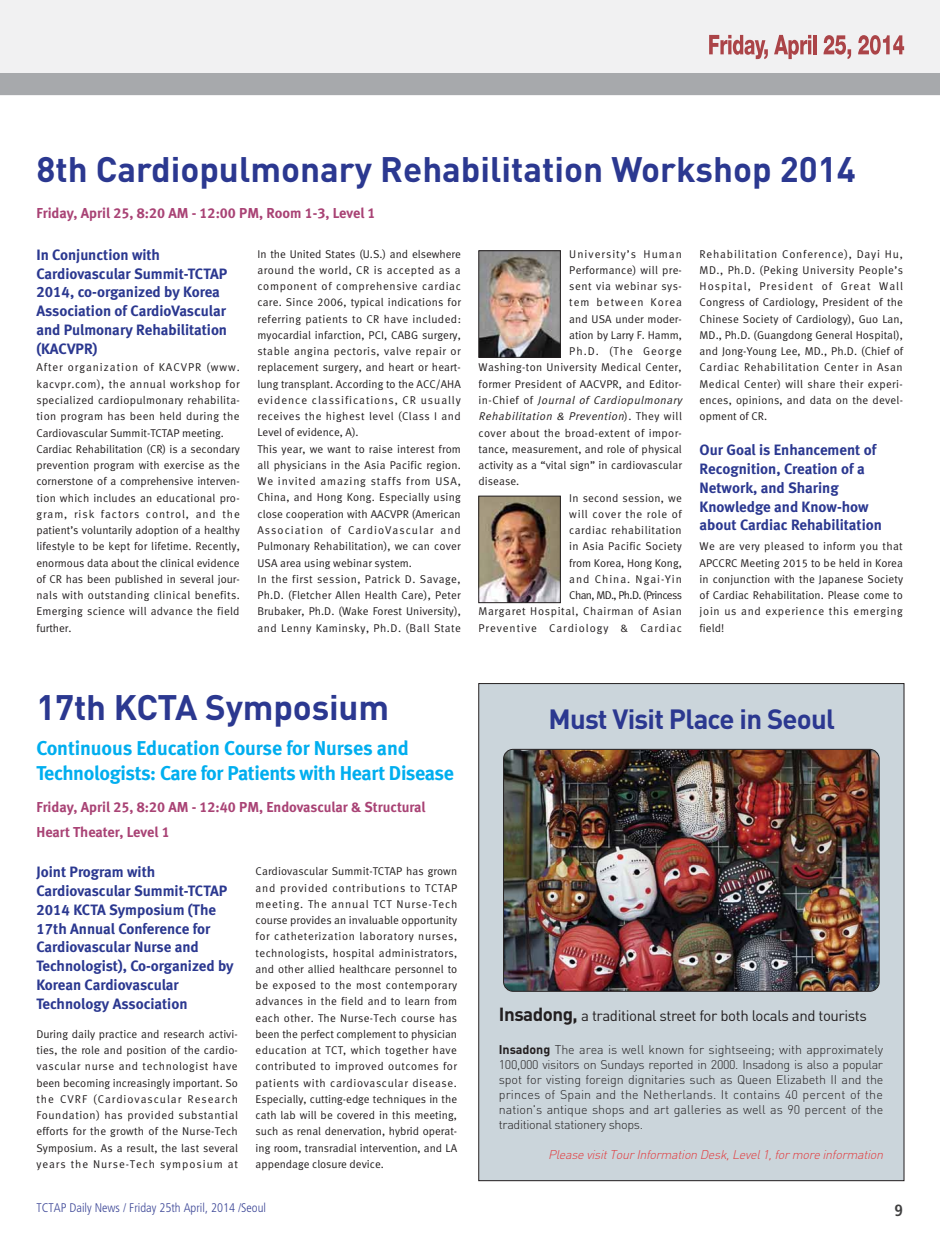
<style>
.page{position:relative;width:940px;height:1240px;background:#fff}
.page>*{position:absolute;margin:0;border:0;box-sizing:border-box;transform-origin:0 0}
.t1{font:700 35px "DIN";color:#2b3890}
.t2{font:700 27.5px "DIN";letter-spacing:-.025em;color:#2b3890}
.t3{font:20px/25px "Meta Bold LF";letter-spacing:-.015em;color:#00aeef}
.t4{font:700 condensed 16.25px "Frutiger";color:#404041}
.t5{font:15px/18.8px "Meta Bold LF";color:#2b3890}
.t6{font:15px "DIN";letter-spacing:-.025em;color:#231f20}
.t7{font:14.38px/25px "Meta Bold LF";color:#a94375}
.t8{font:300 12.5px/15px "DIN";letter-spacing:-.025em;color:#231f20;text-align:justify}
.t9{font:italic 300 12.5px "DIN";color:#e23b3e}
.t10{font:300 condensed 12.5px "Frutiger";color:#3d4797}
.t11{font:11.25px/16.2px "Meta Normal LF";letter-spacing:.02em;color:#231f20;text-align:justify}
.t12{font:italic 11.25px "Meta Normal LF";color:#231f20}
.t13{font:11.25px "Meta Normal LF";letter-spacing:.06em;color:#231f20}
.t14{font:11.25px "Meta Normal LF";letter-spacing:.09em;color:#231f20}
.t15{font:11.25px "Meta Normal LF";letter-spacing:.085em;color:#231f20}
.t16{font:11.25px "Meta Normal LF";color:#231f20}
.t17{font:11.25px "Meta Normal LF";letter-spacing:-.055em;color:#231f20}
.t18{font:11.25px "Meta Normal LF";letter-spacing:.04em;color:#231f20}
.t19{font:11.25px "Meta Normal LF";letter-spacing:.045em;color:#231f20}
.s1{font-style:normal}
.s2{font-weight:700;font-size:18.75px}
.s3{font-weight:700}
</style>
<div class="page">
<div style="left:0;top:0;width:939px;height:95px;background:#f1f1f2"></div>
<div style="left:0;top:74px;width:939px;height:21px;background:#a7a9ac"></div>
<svg style="left:709px;top:35px;width:58px;height:24px"></svg>
<svg style="left:774px;top:35px;width:36px;height:24px"></svg>
<svg style="left:813px;top:35px;width:3px;height:19px"></svg>
<svg style="left:823px;top:35px;width:27px;height:24px"></svg>
<svg style="left:858px;top:35px;width:45px;height:20px"></svg>
<img style="left:480px;top:253px;width:78px;height:102px">
<div style="left:478px;top:251px;width:82px;height:106px;border:1px solid #231f20"></div>
<img style="left:480px;top:498px;width:78px;height:103px">
<div style="left:478px;top:496px;width:82px;height:107px;border:1px solid #231f20"></div>
<div style="left:478px;top:684px;width:425px;height:496px;background:#cbd5db"></div>
<img style="left:503px;top:749px;width:375px;height:242px;border-radius:9px">
<div style="left:503px;top:749px;width:375px;height:242px;border:1px solid #231f20;border-radius:10px"></div>
<h1 class="t1" style="left:36px;top:157px;width:820px">8th Cardiopulmonary Rehabilitation Workshop 2014</h1>
<p class="t7" style="left:36px;top:202px;width:340px">Friday, April 25, 8:20 AM - 12:00 PM, Room 1-3, Level 1</p>
<h3 class="t5" style="left:36px;top:246px;width:192px">In Conjunction with<br>Cardiovascular Summit-TCTAP<br>2014, co-organized by Korea<br>Association of CardioVascular and Pulmonary Rehabilitation (KACVPR)</h3>
<p class="t11" style="left:36px;top:360px;width:205px;text-align:left">After organization of KACVPR (www. kacvpr.com), the annual workshop for specialized cardiopulmonary rehabilita&shy;tion program has been held during the Cardiovascular Summit-TCTAP meeting.<br>Cardiac Rehabilitation (CR) is a secondary prevention program with exercise as the cornerstone of a comprehensive interven&shy;tion which includes an educational pro&shy;gram, risk factors control, and the patient’s voluntarily adoption of a healthy lifestyle to be kept for lifetime. Recently, enormous data about the clinical evidence of CR has been published in several jour&shy;nals with outstanding clinical benefits.<br>Emerging science will advance the field further.</p>
<p class="t11" style="left:257px;top:246px;width:205px;text-align:left">In the United States (U.S.) and elsewhere around the world, CR is accepted as a component of comprehensive cardiac care. Since 2006, typical indications for referring patients to CR have included: myocardial infarction, PCI, CABG surgery, stable angina pectoris, valve repair or replacement surgery, and heart or heart&shy;lung transplant. According to the ACC/AHA evidence classifications, CR usually receives the highest level (Class I and Level of evidence, A).<br>This year, we want to raise interest from all physicians in the Asia Pacific region.<br>We invited amazing staffs from USA, China, and Hong Kong. Especially using close cooperation with AACVPR (American Association of CardioVascular and Pulmonary Rehabilitation), we can cover USA area using webinar system.<br>In the first session, Patrick D. Savage, Ph.D. (Fletcher Allen Health Care), Peter Brubaker, Ph.D. (Wake Forest University), and Lenny Kaminsky, Ph.D. (Ball State</p>
<p class="t14" style="left:569px;top:250px;width:114px">University’s Human</p>
<p class="t11" style="left:569px;top:263px;width:114px">Performance) will pre-</p>
<p class="t19" style="left:569px;top:282px;width:114px">sent via webinar sys-</p>
<p class="t14" style="left:569px;top:298px;width:114px">tem between Korea</p>
<p class="t11" style="left:569px;top:311px;width:114px">and USA under moder-</p>
<p class="t16" style="left:569px;top:331px;width:114px">ation by Larry F. Hamm,</p>
<p class="t14" style="left:569px;top:347px;width:114px">Ph.D. (The George</p>
<p class="t11" style="left:478px;top:360px;width:204px">Washing-ton University Medical Center,</p>
<p class="t11" style="left:478px;top:376px;width:205px">former President of AACVPR, and Editor-</p>
<p class="t12" style="left:478px;top:396px;width:205px"><span class="s1">i n - C h i e f o f</span> Journal of Cardiopulmonary</p>
<p class="t12" style="left:478px;top:412px;width:205px">Rehabilitation &amp; Prevention<span class="s1">) . T h e y w i l l</span></p>
<p class="t11" style="left:478px;top:425px;width:205px">cover about the broad-extent of impor-</p>
<p class="t11" style="left:478px;top:441px;width:205px">tance, measurement, and role of physical</p>
<p class="t11" style="left:478px;top:458px;width:205px">activity as a “vital sign” in cardiovascular</p>
<p class="t11" style="left:478px;top:474px;width:42px">disease.</p>
<p class="t11" style="left:569px;top:490px;width:114px">In second session, we</p>
<p class="t13" style="left:569px;top:510px;width:114px">will cover the role of</p>
<p class="t18" style="left:569px;top:526px;width:114px">cardiac rehabilitation</p>
<p class="t11" style="left:569px;top:539px;width:114px">in Asia Pacific Society</p>
<p class="t16" style="left:569px;top:558px;width:114px">from Korea, Hong Kong,</p>
<p class="t15" style="left:569px;top:575px;width:114px">and China. Ngai-Yin</p>
<p class="t17" style="left:569px;top:591px;width:114px">Chan, MD., Ph.D. (Princess</p>
<p class="t13" style="left:478px;top:607px;width:205px">Margaret Hospital, Chairman of Asian</p>
<p class="t15" style="left:478px;top:623px;width:205px">Preventive Cardiology &amp; Cardiac</p>
<p class="t11" style="left:699px;top:246px;width:205px">Rehabilitation Conference), Dayi Hu, MD., Ph.D. (Peking University People’s Hospital, President of Great Wall Congress of Cardiology, President of the Chinese Society of Cardiology), Guo Lan, MD., Ph.D. (Guangdong General Hospital), and Jong-Young Lee, MD., Ph.D. (Chief of Cardiac Rehabilitation Center in Asan Medical Center) will share their experi&shy;ences, opinions, and data on the devel&shy;opment of CR.</p>
<h3 class="t5" style="left:699px;top:442px;width:184px">Our Goal is Enhancement of<br>Recognition, Creation of a<br>Network, and Sharing<br>Knowledge and Know-how about Cardiac Rehabilitation</h3>
<p class="t11" style="left:699px;top:539px;width:205px">We are very pleased to inform you that APCCRC Meeting 2015 to be held in Korea in conjunction with the Japanese Society of Cardiac Rehabilitation. Please come to join us and experience this emerging field!</p>
<h1 class="t1" style="left:36px;top:694px;width:354px">17th KCTA Symposium</h1>
<h3 class="t3" style="left:36px;top:737px;width:419px">Continuous Education Course for Nurses and<br>Technologists: Care for Patients with Heart Disease</h3>
<p class="t7" style="left:36px;top:796px;width:390px">Friday, April 25, 8:20 AM - 12:40 PM, Endovascular &amp; Structural<br>Heart Theater, Level 1</p>
<h3 class="t5" style="left:36px;top:864px;width:199px">Joint Program with<br>Cardiovascular Summit-TCTAP<br>2014 KCTA Symposium (The<br>17th Annual Conference for<br>Cardiovascular Nurse and<br>Technologist), Co-organized by<br>Korean Cardiovascular<br>Technology Association</h3>
<p class="t11" style="left:36px;top:1026px;width:203px">During daily practice and research activi&shy;ties, the role and position of the cardio&shy;vascular nurse and technologist have been becoming increasingly important. So the CVRF (Cardiovascular Research Foundation) has provided substantial efforts for the growth of the Nurse-Tech Symposium. As a result, the last several years the Nurse-Tech symposium at</p>
<p class="t11" style="left:255px;top:864px;width:203px">Cardiovascular Summit-TCTAP has grown and provided contributions to TCTAP meeting. The annual TCT Nurse-Tech course provides an invaluable opportunity for catheterization laboratory nurses, technologists, hospital administrators, and other allied healthcare personnel to be exposed to the most contemporary advances in the field and to learn from each other. The Nurse-Tech course has been the perfect complement to physician education at TCT, which together have contributed to improved outcomes for patients with cardiovascular disease.<br>Especially, cutting-edge techniques in the cath lab will be covered in this meeting, such as renal denervation, hybrid operat&shy;ing room, transradial intervention, and LA appendage closure device.</p>
<h2 class="t2" style="left:548px;top:709px;width:288px">Must Visit Place in Seoul</h2>
<h3 class="t6" style="left:498px;top:1010px;width:369px"><span class="s2">Insadong,</span> a traditional street for both locals and tourists</h3>
<p class="t8" style="left:498px;top:1043px;width:386px"><span class="s3">Insadong</span> The area is well known for sightseeing; with approximately 100,000 visitors on Sundays reported in 2000. Insadong is also a popular spot for visting foreign dignitaries such as Queen Elizabeth II and the princes of Spain and the Netherlands. It contains 40 percent of the nation's antique shops and art galleries as well as 90 percent of the traditional stationery shops.</p>
<p class="t9" style="left:548px;top:1150px;width:339px">Please visitTourInformation Desk,Level1,formore information</p>
<p class="t10" style="left:36px;top:1203px;width:231px">TCTAP Daily News / Friday 25th April, 2014 /Seoul</p>
<h3 class="t4" style="left:894px;top:1203px;width:10px">9</h3>
</div>
